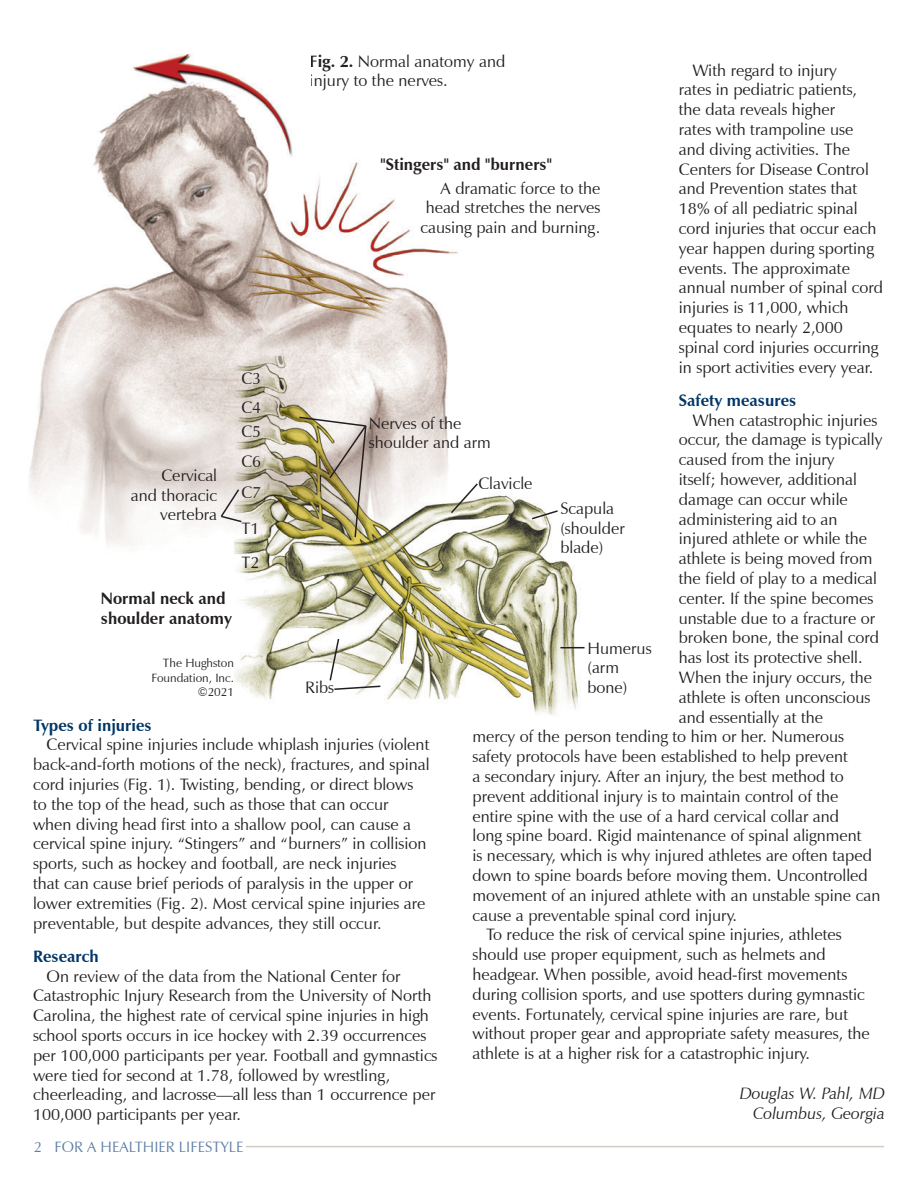
<style>
.page{position:relative;width:918px;height:1188px;background:#fff}
.page>*{position:absolute;margin:0;border:0;box-sizing:border-box;transform-origin:0 0}
.body{font:16.5px/19.8px "Zapf Humanist 601 BT";color:#231f20}
.labels{font:16.5px/19.5px "Zapf Humanist 601 BT";color:#231f20}
.labels-2{font:700 16.5px/19.5px "Zapf Humanist 601 BT";color:#231f20}
.par_heading{font:700 16.5px "Zapf Humanist 601 BT";color:#003667}
.author{font:italic 16.5px "Zapf Humanist 601 BT";color:#231f20}
.t1{font:15px "Zapf Humanist 601 BT";color:#6180a7}
.copyright{font:12px/14.4px "Zapf Humanist 601 BT";color:#231f20;text-align:right}
.s1{font-weight:700}
</style>
<div class="page">
<img style="left:29px;top:53px;width:556px;height:663px">
<img style="left:298px;top:416px;width:70px;height:123px">
<svg style="left:328px;top:637px;width:54px;height:54px"></svg>
<svg style="left:449px;top:482px;width:30px;height:33px"></svg>
<svg style="left:530px;top:509px;width:29px;height:12px"></svg>
<svg style="left:560px;top:647px;width:25px;height:1px"></svg>
<svg style="left:219px;top:488px;width:24px;height:35px"></svg>
<hr style="left:246px;top:1146px;width:638px;height:1px;background:#d4cdc5">
<p class="body" style="left:310px;top:51px;width:197px"><span class="s1">Fig. 2.</span> Normal anatomy and injury to the nerves.</p>
<p class="body" style="left:679px;top:60px;width:206px;text-indent:14px">With regard to injury<br>rates in pediatric patients, the data reveals higher<br>rates with trampoline use and diving activities. The<br>Centers for Disease Control and Prevention states that<br>18% of all pediatric spinal cord injuries that occur each year happen during sporting events. The approximate annual number of spinal cord injuries is 11,000, which equates to nearly 2,000 spinal cord injuries occurring in sport activities every year.</p>
<p class="par_heading" style="left:679px;top:390px;width:119px">Safety measures</p>
<p class="body" style="left:692px;top:410px;width:186px">When catastrophic injuries</p>
<p class="body" style="left:679px;top:430px;width:205px">occur, the damage is typically</p>
<p class="body" style="left:679px;top:450px;width:157px">caused from the injury</p>
<p class="body" style="left:679px;top:469px;width:180px">itself; however, additional</p>
<p class="body" style="left:679px;top:489px;width:171px">damage can occur while</p>
<p class="body" style="left:679px;top:509px;width:160px">administering aid to an</p>
<p class="body" style="left:679px;top:529px;width:190px">injured athlete or while the</p>
<p class="body" style="left:679px;top:549px;width:195px">athlete is being moved from</p>
<p class="body" style="left:679px;top:568px;width:200px">the field of play to a medical</p>
<p class="body" style="left:679px;top:588px;width:196px">center. If the spine becomes</p>
<p class="body" style="left:679px;top:608px;width:198px">unstable due to a fracture or</p>
<p class="body" style="left:679px;top:628px;width:202px">broken bone, the spinal cord</p>
<p class="body" style="left:679px;top:648px;width:185px">has lost its protective shell.</p>
<p class="body" style="left:679px;top:667px;width:195px">When the injury occurs, the</p>
<p class="body" style="left:679px;top:687px;width:193px">athlete is often unconscious</p>
<p class="body" style="left:679px;top:707px;width:146px">and essentially at the</p>
<p class="body" style="left:472px;top:727px;width:373px">mercy of the person tending to him or her. Numerous</p>
<p class="body" style="left:472px;top:747px;width:377px">safety protocols have been established to help prevent</p>
<p class="body" style="left:472px;top:766px;width:373px">a secondary injury. After an injury, the best method to</p>
<p class="body" style="left:472px;top:786px;width:368px">prevent additional injury is to maintain control of the</p>
<p class="body" style="left:472px;top:806px;width:368px">entire spine with the use of a hard cervical collar and</p>
<p class="body" style="left:472px;top:826px;width:391px">long spine board. Rigid maintenance of spinal alignment</p>
<p class="body" style="left:472px;top:846px;width:401px">is necessary, which is why injured athletes are often taped</p>
<p class="body" style="left:472px;top:865px;width:397px">down to spine boards before moving them. Uncontrolled</p>
<p class="body" style="left:472px;top:885px;width:409px">movement of an injured athlete with an unstable spine can</p>
<p class="body" style="left:472px;top:905px;width:266px">cause a preventable spinal cord injury.</p>
<p class="body" style="left:472px;top:925px;width:399px;text-indent:14px">To reduce the risk of cervical spine injuries, athletes should use proper equipment, such as helmets and headgear. When possible, avoid head-first movements during collision sports, and use spotters during gymnastic events. Fortunately, cervical spine injuries are rare, but without proper gear and appropriate safety measures, the athlete is at a higher risk for a catastrophic injury.</p>
<p class="author" style="left:740px;top:1083px;width:147px">Douglas W. Pahl, MD</p>
<p class="author" style="left:753px;top:1103px;width:133px">Columbus, Georgia</p>
<p class="labels-2" style="left:381px;top:155px;width:173px">"Stingers" and "burners"</p>
<p class="labels" style="left:421px;top:178px;width:181px;text-align:right">A dramatic force to the head stretches the nerves causing pain and burning.</p>
<p class="labels" style="left:241px;top:369px;width:21px">C3</p>
<p class="labels" style="left:241px;top:397px;width:21px">C4</p>
<p class="labels" style="left:369px;top:414px;width:124px">Nerves of the shoulder and arm</p>
<p class="labels" style="left:241px;top:421px;width:21px">C5</p>
<p class="labels" style="left:241px;top:451px;width:21px">C6</p>
<p class="labels" style="left:131px;top:466px;width:88px;text-align:right">Cervical<br>and thoracic vertebra</p>
<p class="labels" style="left:478px;top:474px;width:56px">Clavicle</p>
<p class="labels" style="left:241px;top:483px;width:21px">C7</p>
<p class="labels" style="left:560px;top:499px;width:66px">Scapula (shoulder blade)</p>
<p class="labels" style="left:241px;top:519px;width:20px">T1</p>
<p class="labels" style="left:241px;top:553px;width:20px">T2</p>
<p class="labels-2" style="left:101px;top:589px;width:133px">Normal neck and shoulder anatomy</p>
<p class="labels" style="left:588px;top:638px;width:66px">Humerus (arm bone)</p>
<p class="copyright" style="left:163px;top:656px;width:73px">The Hughston</p>
<p class="copyright" style="left:151px;top:670px;width:84px">Foundation, Inc. ©2021</p>
<p class="labels" style="left:305px;top:677px;width:30px">Ribs</p>
<p class="par_heading" style="left:33px;top:715px;width:120px">Types of injuries</p>
<p class="body" style="left:33px;top:735px;width:398px;text-indent:14px">Cervical spine injuries include whiplash injuries (violent back-and-forth motions of the neck), fractures, and spinal cord injuries (Fig. 1). Twisting, bending, or direct blows to the top of the head, such as those that can occur when diving head first into a shallow pool, can cause a cervical spine injury. “Stingers” and “burners” in collision sports, such as hockey and football, are neck injuries<br>that can cause brief periods of paralysis in the upper or lower extremities (Fig. 2). Most cervical spine injuries are preventable, but despite advances, they still occur.</p>
<p class="par_heading" style="left:33px;top:946px;width:67px">Research</p>
<p class="body" style="left:33px;top:966px;width:406px;text-indent:14px">On review of the data from the National Center for Catastrophic Injury Research from the University of North Carolina, the highest rate of cervical spine injuries in high school sports occurs in ice hockey with 2.39 occurrences per 100,000 participants per year. Football and gymnastics were tied for second at 1.78, followed by wrestling, cheerleading, and lacrosse—all less than 1 occurrence per 100,000 participants per year.</p>
<p class="t1" style="left:34px;top:1137px;width:211px">2 FOR A HEALTHIER LIFESTYLE</p>
</div>
